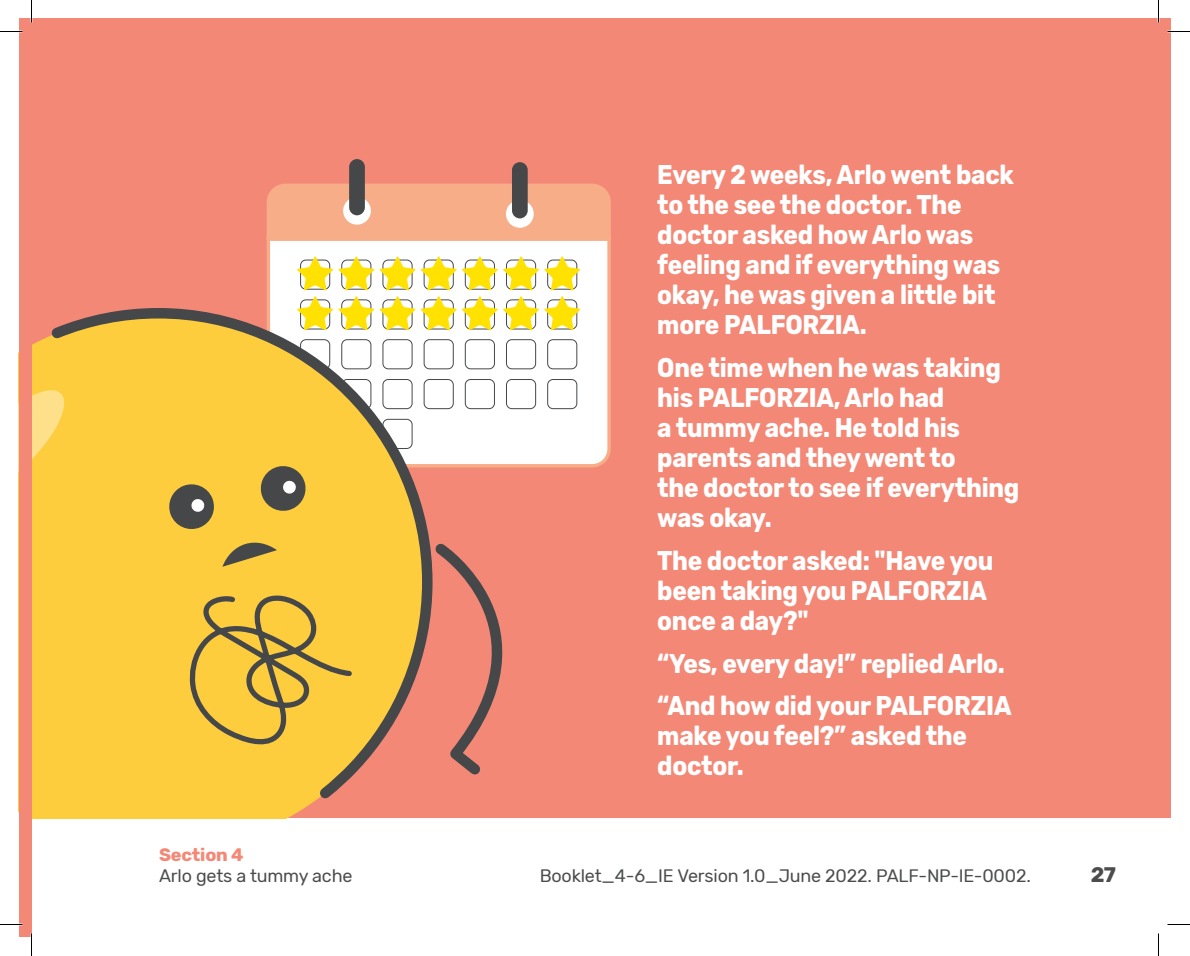
<style>
.page{position:relative;width:1190px;height:956px;background:#fff}
.page>*{position:absolute;margin:0;border:0;box-sizing:border-box;transform-origin:0 0}
.Dialogue_Main_Copy{font:700 27px/30px "Rubik";letter-spacing:-.01em;color:#fff;scale:.9 1}
.t1{font:700 21px "Rubik";color:#4b4c4d}
._12pt_Rubik_Regular{font:18px/21px "Rubik";letter-spacing:-.01em;color:#4b4c4d}
.s1{font-weight:700;color:#f48876}
</style>
<div class="page">
<div style="left:32px;top:19px;width:1139px;height:799px;background:#f48876"></div>
<svg style="left:266px;top:243px;width:345px;height:225px;background:#fef9f7"></svg>
<div style="left:266px;top:183px;width:345px;height:60px;background:#f8ad89"></div>
<div style="left:506px;top:200px;width:28px;height:28px;background:#fff;border-radius:50%"></div>
<div style="left:512px;top:162px;width:16px;height:56px;background:#454749;border-radius:8px"></div>
<div style="left:343px;top:197px;width:28px;height:28px;background:#fff;border-radius:50%"></div>
<div style="left:349px;top:159px;width:16px;height:56px;background:#454749;border-radius:8px"></div>
<div style="left:424px;top:339px;width:30px;height:30px;border:1px solid #454749;border-radius:5px"></div>
<div style="left:424px;top:379px;width:30px;height:30px;border:1px solid #454749;border-radius:5px"></div>
<div style="left:465px;top:339px;width:30px;height:30px;border:1px solid #454749;border-radius:5px"></div>
<div style="left:465px;top:379px;width:30px;height:30px;border:1px solid #454749;border-radius:5px"></div>
<div style="left:506px;top:339px;width:30px;height:30px;border:1px solid #454749;border-radius:5px"></div>
<div style="left:506px;top:379px;width:30px;height:30px;border:1px solid #454749;border-radius:5px"></div>
<svg style="left:297px;top:256px;width:283px;height:75px;background:#f4e99a"></svg>
<div style="left:547px;top:339px;width:30px;height:30px;border:1px solid #454749;border-radius:5px"></div>
<div style="left:547px;top:379px;width:30px;height:30px;border:1px solid #454749;border-radius:5px"></div>
<div style="left:32px;top:339px;width:272px;height:479px;background:#fdcd3d"></div>
<svg style="left:32px;top:390px;width:11px;height:105px"></svg>
<svg style="left:43px;top:303px;width:395px;height:505px;background:#f2c551"></svg>
<svg style="left:184px;top:590px;width:171px;height:165px;background:#e1b83e"></svg>
<svg style="left:430px;top:538px;width:73px;height:246px"></svg>
<svg style="left:222px;top:541px;width:55px;height:26px"></svg>
<svg style="left:166px;top:481px;width:51px;height:51px;background:#97854d"></svg>
<svg style="left:259px;top:464px;width:48px;height:49px;background:#8c7d4e"></svg>
<div style="left:19px;top:19px;width:13px;height:918px;background:#f48876"></div>
<hr style="left:0;top:923px;width:22px;height:2px;background:#fff">
<hr style="left:1157px;top:0;width:2px;height:23px;background:#fff">
<svg style="left:0;top:31px;width:22px;height:1px"></svg>
<svg style="left:1167px;top:31px;width:23px;height:1px"></svg>
<svg style="left:0;top:924px;width:22px;height:1px"></svg>
<svg style="left:1167px;top:924px;width:23px;height:1px"></svg>
<svg style="left:31px;top:0;width:1px;height:23px"></svg>
<svg style="left:31px;top:933px;width:1px;height:23px"></svg>
<svg style="left:1158px;top:0;width:1px;height:23px"></svg>
<svg style="left:1158px;top:933px;width:1px;height:23px"></svg>
<p class="_12pt_Rubik_Regular" style="left:159px;top:845px;width:195px"><span class="s1">Section 4<br></span>Arlo gets a tummy ache</p>
<p class="Dialogue_Main_Copy" style="left:657px;top:161px;width:398px">Every 2 weeks, Arlo went back to the see the doctor. The doctor asked how Arlo was feeling and if everything was okay, he was given a little bit more PALFORZIA.</p>
<p class="Dialogue_Main_Copy" style="left:657px;top:353px;width:404px">One time when he was taking his PALFORZIA, Arlo had<br>a tummy ache. He told his parents and they went to<br>the doctor to see if everything was okay.</p>
<p class="Dialogue_Main_Copy" style="left:657px;top:546px;width:375px">The doctor asked: "Have you been taking you PALFORZIA once a day?"</p>
<p class="Dialogue_Main_Copy" style="left:657px;top:649px;width:388px">“Yes, every day!” replied Arlo.</p>
<p class="Dialogue_Main_Copy" style="left:657px;top:692px;width:395px">“And how did your PALFORZIA make you feel?” asked the doctor.</p>
<p class="_12pt_Rubik_Regular" style="left:540px;top:866px;width:493px">Booklet_4-6_IE Version 1.0_June 2022. PALF-NP-IE-0002.</p>
<p class="t1" style="left:1091px;top:862px;width:27px">27</p>
</div>
